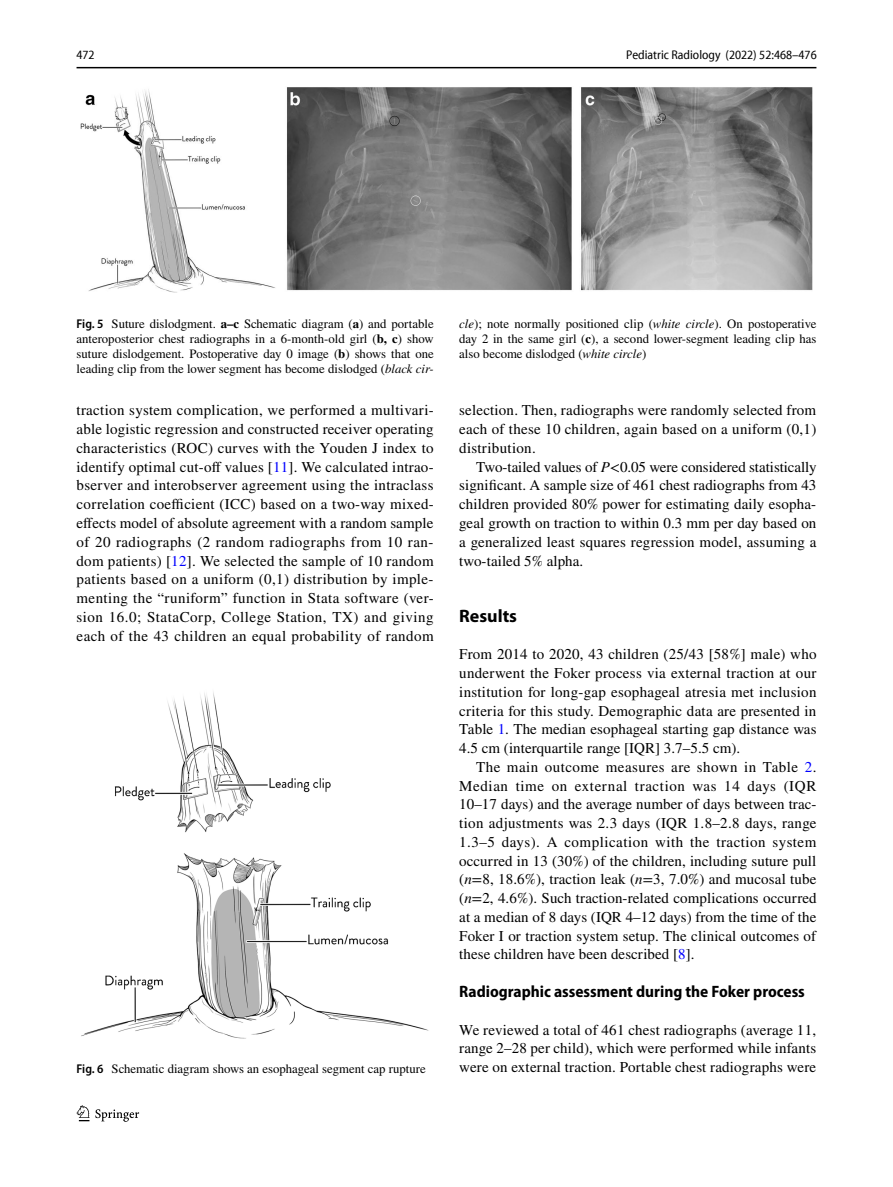
<style>
.page{position:relative;width:893px;height:1187px;background:#fff}
.page>*{position:absolute;margin:0;border:0;box-sizing:border-box;transform-origin:0 0}
.t1{font:700 18px "Myriad Pro";color:#000}
.t2{font:700 semi-condensed 16.5px "Myriad Pro";color:#000}
.t3{font:15px/18.8px "STIX";letter-spacing:.015em;color:#000;text-align:justify}
.t4{font:12.75px/15px "STIX";color:#000;text-align:justify}
.t5{font:semi-condensed 12.75px "Myriad Pro Unic";color:#000}
.s1{font-family:"Myriad Pro";font-weight:600;font-stretch:semi-condensed}
.s2{font-weight:700}
.s3{font-style:italic}
.s4{color:#00f}
</style>
<div class="page">
<hr style="left:77px;top:67px;width:739px;height:1px;background:#000">
<img style="left:81px;top:87px;width:731px;height:206px">
<img style="left:81px;top:692px;width:348px;height:345px">
<svg style="left:77px;top:1105px;width:12px;height:16px"></svg>
<svg style="left:95px;top:1109px;width:44px;height:12px"></svg>
<p class="t5" style="left:77px;top:50px;width:20px">472</p>
<p class="t5" style="left:626px;top:50px;width:192px">Pediatric Radiology (2022) 52:468–476</p>
<p class="t4" style="left:77px;top:317px;width:359px"><span class="s1">Fig. 5</span> Suture dislodgment. <span class="s2">a–c</span> Schematic diagram (<span class="s2">a</span>) and portable anteroposterior chest radiographs in a 6-month-old girl (<span class="s2">b, c</span>) show suture dislodgement. Postoperative day 0 image (<span class="s2">b</span>) shows that one leading clip from the lower segment has become dislodged (<span class="s3">black cir-</span></p>
<p class="t4" style="left:459px;top:317px;width:359px"><span class="s3">cle</span>); note normally positioned clip (<span class="s3">white circle</span>). On postoperative day 2 in the same girl (<span class="s2">c</span>), a second lower-segment leading clip has also become dislodged (<span class="s3">white circle</span>)</p>
<p class="t3" style="left:77px;top:402px;width:359px">traction system complication, we performed a multivari&shy;able logistic regression and constructed receiver operating characteristics (ROC) curves with the Youden J index to identify optimal cut-off values [<span class="s4">11</span>]. We calculated intrao&shy;bserver and interobserver agreement using the intraclass correlation coefficient (ICC) based on a two-way mixed&shy;effects model of absolute agreement with a random sample of 20 radiographs (2 random radiographs from 10 ran&shy;dom patients) [<span class="s4">12</span>]. We selected the sample of 10 random patients based on a uniform (0,1) distribution by imple&shy;menting the “runiform” function in Stata software (ver&shy;sion 16.0; StataCorp, College Station, TX) and giving each of the 43 children an equal probability of random</p>
<p class="t3" style="left:459px;top:402px;width:359px">selection. Then, radiographs were randomly selected from each of these 10 children, again based on a uniform (0,1) distribution.</p>
<p class="t3" style="left:459px;top:458px;width:359px;text-indent:17px">Two-tailed values of <span class="s3">P</span>&lt;0.05 were considered statistically significant. A sample size of 461 chest radiographs from 43 children provided 80% power for estimating daily esopha&shy;geal growth on traction to within 0.3 mm per day based on a generalized least squares regression model, assuming a two-tailed 5% alpha.</p>
<p class="t1" style="left:459px;top:604px;width:59px">Results</p>
<p class="t3" style="left:459px;top:646px;width:359px">From 2014 to 2020, 43 children (25/43 [58%] male) who underwent the Foker process via external traction at our institution for long-gap esophageal atresia met inclusion criteria for this study. Demographic data are presented in Table <span class="s4">1</span>. The median esophageal starting gap distance was 4.5 cm (interquartile range [IQR] 3.7–5.5 cm).</p>
<p class="t3" style="left:459px;top:758px;width:359px;text-indent:17px">The main outcome measures are shown in Table <span class="s4">2</span>.<br>Median time on external traction was 14 days (IQR 10–17 days) and the average number of days between trac&shy;tion adjustments was 2.3 days (IQR 1.8–2.8 days, range 1.3–5 days). A complication with the traction system occurred in 13 (30%) of the children, including suture pull (<span class="s3">n</span>=8, 18.6%), traction leak (<span class="s3">n</span>=3, 7.0%) and mucosal tube (<span class="s3">n</span>=2, 4.6%). Such traction-related complications occurred at a median of 8 days (IQR 4–12 days) from the time of the Foker I or traction system setup. The clinical outcomes of these children have been described [<span class="s4">8</span>].</p>
<p class="t2" style="left:459px;top:982px;width:347px">Radiographic assessment during the Foker process</p>
<p class="t3" style="left:459px;top:1021px;width:358px">We reviewed a total of 461 chest radiographs (average 11, range 2–28 per child), which were performed while infants were on external traction. Portable chest radiographs were</p>
<p class="t4" style="left:77px;top:1062px;width:351px"><span class="s1">Fig. 6</span> Schematic diagram shows an esophageal segment cap rupture</p>
</div>
